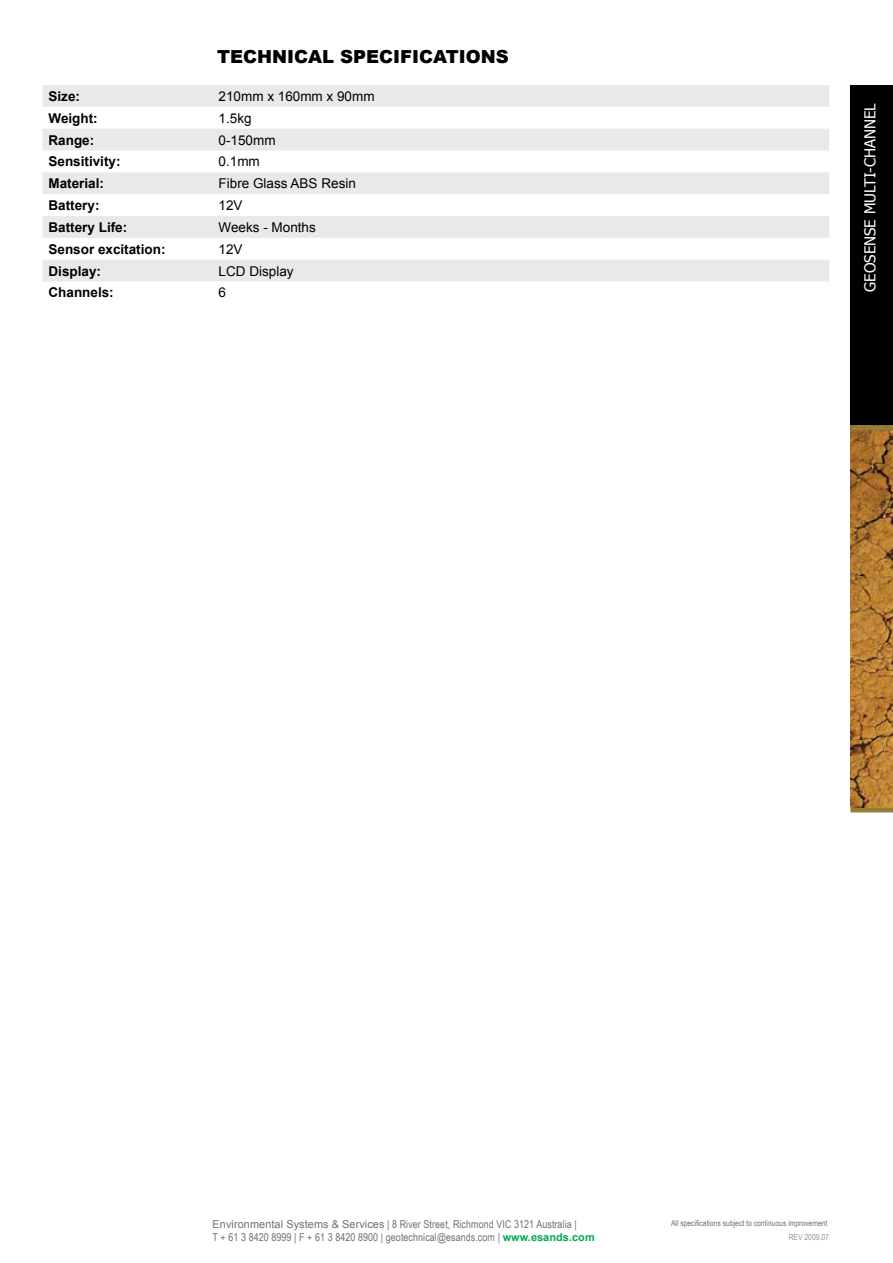
<style>
.page{position:relative;width:893px;height:1263px;background:#fff}
.page>*{position:absolute;margin:0;border:0;box-sizing:border-box;transform-origin:0 0}
.t1{font:900 18px "Arial";color:#000}
.t2{font:15px "Tahoma";color:#fff}
.t3{font:700 13.5px "Arial";color:#000}
.t4{font:13.5px "Arial";color:#000}
.t5{font:10.8px/13px "Arial Narrow";letter-spacing:.01em;color:#717070}
.t6{font:8.25px "Arial Narrow";color:#717070}
.t7{font:8.25px "Arial Narrow";color:#939598}
.s1{font-family:"Arial"}
.s2{font-family:"Arial";font-weight:700;color:#00a94f}
</style>
<div class="page">
<div style="left:850px;top:85px;width:43px;height:341px;background:#000"></div>
<img style="left:850px;top:430px;width:43px;height:378px">
<div style="left:850px;top:425px;width:43px;height:5px;background:#937e3a"></div>
<hr style="left:850px;top:808px;width:43px;height:4px;background:#937e3a">
<svg style="left:43px;top:85px;width:786px;height:196px;fill:#ebe9e8"></svg>
<h1 class="t1" style="left:217px;top:43px;width:293px">TECHNICAL SPECIFICATIONS</h1>
<p class="t3" style="left:49px;top:87px;width:33px">Size:</p>
<p class="t4" style="left:219px;top:87px;width:158px">210mm x 160mm x 90mm</p>
<p class="t3" style="left:49px;top:109px;width:51px">Weight:</p>
<p class="t4" style="left:219px;top:109px;width:35px">1.5kg</p>
<p class="t3" style="left:49px;top:131px;width:47px">Range:</p>
<p class="t4" style="left:219px;top:131px;width:59px">0-150mm</p>
<p class="t3" style="left:49px;top:153px;width:74px">Sensitivity:</p>
<p class="t4" style="left:219px;top:153px;width:43px">0.1mm</p>
<p class="t3" style="left:49px;top:175px;width:57px">Material:</p>
<p class="t4" style="left:219px;top:175px;width:139px">Fibre Glass ABS Resin</p>
<p class="t3" style="left:49px;top:196px;width:53px">Battery:</p>
<p class="t4" style="left:219px;top:196px;width:26px">12V</p>
<p class="t3" style="left:49px;top:218px;width:80px">Battery Life:</p>
<p class="t4" style="left:219px;top:218px;width:99px">Weeks - Months</p>
<p class="t3" style="left:49px;top:240px;width:119px">Sensor excitation:</p>
<p class="t4" style="left:219px;top:240px;width:26px">12V</p>
<p class="t3" style="left:49px;top:262px;width:54px">Display:</p>
<p class="t4" style="left:219px;top:262px;width:77px">LCD Display</p>
<p class="t3" style="left:49px;top:284px;width:67px">Channels:</p>
<p class="t4" style="left:219px;top:284px;width:9px">6</p>
<h2 class="t2" style="left:860px;top:292px;width:190px;rotate:-90deg">GEOSENSE MULTI-CHANNEL</h2>
<p class="t5" style="left:213px;top:1218px;width:384px"><span class="s1">Environmental Systems &amp; Services</span> | 8 River Street, Richmond VIC 3121 Australia |<br>T + 61 3 8420 8999 | F + 61 3 8420 8900 | geotechnical@esands.com | <span class="s2">www.esands.com</span></p>
<p class="t6" style="left:671px;top:1217px;width:158px">All specifications subject to continuous improvement</p>
<p class="t7" style="left:789px;top:1231px;width:42px">REV 2009.07</p>
</div>
